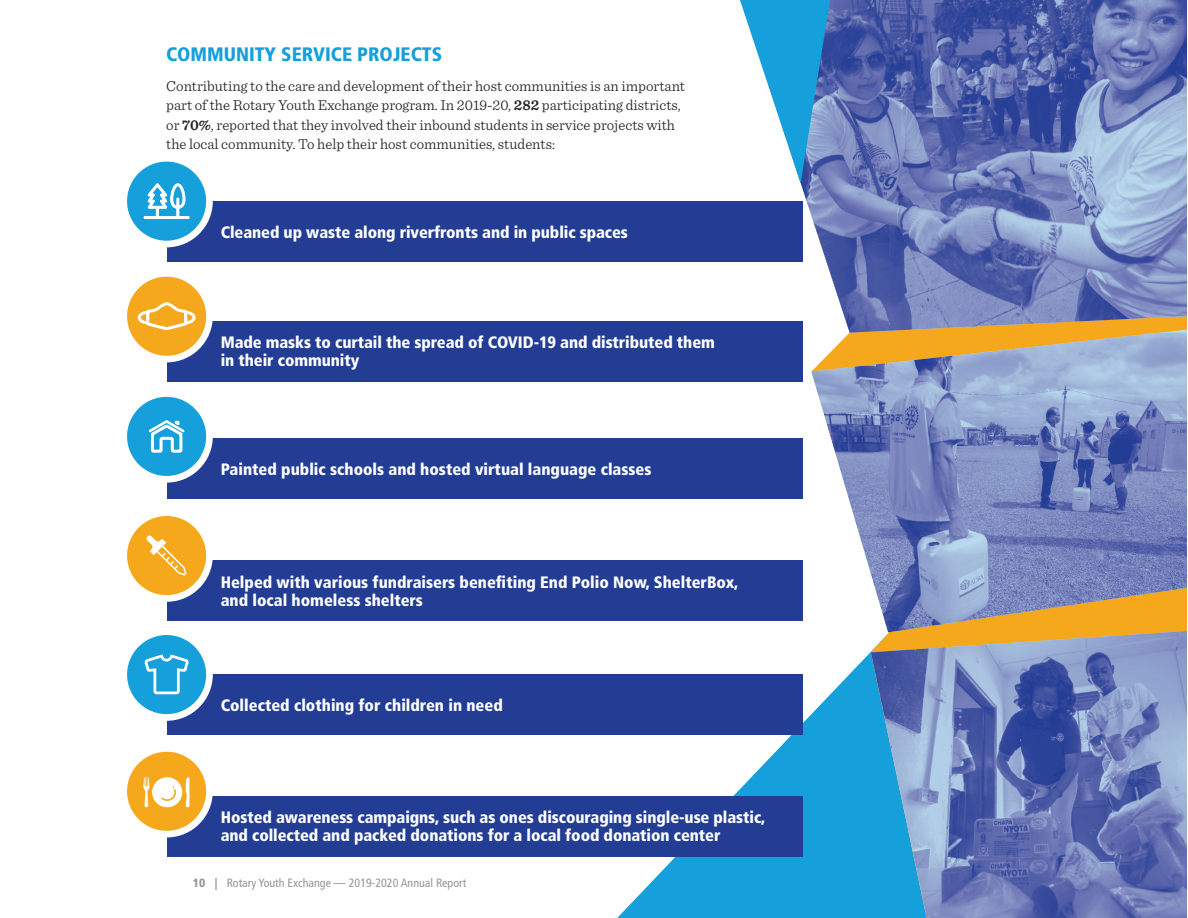
<style>
.page{position:relative;width:1188px;height:918px;background:#fff}
.page>*{position:absolute;margin:0;border:0;box-sizing:border-box;transform-origin:0 0}
.t1{font:900 condensed 19.5px "Frutiger LT Std";color:#16a0db}
.t2{font:900 condensed 16.5px/18px "Frutiger LT Std";letter-spacing:-.005em;color:#fff}
.t3{font:300 15px/19.5px "Sentinel";color:#231f20}
.t4{font:condensed 12px "Frutiger LT Std";color:#939598}
.s1{font-weight:600}
.s2{font-weight:900}
</style>
<div class="page">
<div style="left:167px;top:201px;width:635px;height:61px;background:#233d95"></div>
<div style="left:167px;top:321px;width:635px;height:61px;background:#233d95"></div>
<div style="left:167px;top:438px;width:635px;height:61px;background:#233d95"></div>
<div style="left:124px;top:158px;width:85px;height:86px;background:#16a0db;border-radius:50%"></div>
<div style="left:120px;top:155px;width:93px;height:92px;border:7px solid #fff;border-radius:50%"></div>
<div style="left:124px;top:394px;width:85px;height:85px;background:#16a0db;border-radius:50%"></div>
<div style="left:120px;top:390px;width:93px;height:93px;border:7px solid #fff;border-radius:50%"></div>
<div style="left:124px;top:273px;width:85px;height:86px;background:#f5a81c;border-radius:50%"></div>
<div style="left:120px;top:270px;width:93px;height:92px;border:7px solid #fff;border-radius:50%"></div>
<svg style="left:143px;top:183px;width:47px;height:36px"></svg>
<svg style="left:149px;top:420px;width:36px;height:33px"></svg>
<svg style="left:137px;top:302px;width:59px;height:27px"></svg>
<svg style="left:617px;top:674px;width:128px;height:244px"></svg>
<svg style="left:745px;top:333px;width:126px;height:585px"></svg>
<img style="left:800px;top:0;width:387px;height:333px">
<img style="left:811px;top:333px;width:376px;height:299px">
<img style="left:871px;top:631px;width:316px;height:287px">
<svg style="left:740px;top:0;width:90px;height:183px"></svg>
<div style="left:167px;top:675px;width:635px;height:60px;background:#233d95"></div>
<svg style="left:124px;top:632px;width:85px;height:85px;background:#33acdf"></svg>
<div style="left:120px;top:628px;width:93px;height:93px;border:7px solid #fff;border-radius:50%"></div>
<svg style="left:143px;top:653px;width:46px;height:42px;background:#46b3e2"></svg>
<div style="left:167px;top:796px;width:635px;height:61px;background:#233d95"></div>
<div style="left:124px;top:748px;width:85px;height:86px;background:#f5a81c;border-radius:50%"></div>
<div style="left:120px;top:745px;width:93px;height:92px;border:7px solid #fff;border-radius:50%"></div>
<svg style="left:143px;top:777px;width:46px;height:30px"></svg>
<div style="left:167px;top:560px;width:635px;height:61px;background:#233d95"></div>
<div style="left:124px;top:513px;width:85px;height:85px;background:#f5a81c;border-radius:50%"></div>
<div style="left:120px;top:509px;width:93px;height:93px;border:7px solid #fff;border-radius:50%"></div>
<svg style="left:146px;top:535px;width:41px;height:41px"></svg>
<p class="t1" style="left:166px;top:43px;width:278px">COMMUNITY SERVICE PROJECTS</p>
<p class="t3" style="left:166px;top:75px;width:520px">Contributing to the care and development of their host communities is an important part of the Rotary Youth Exchange program. In 2019-20, <span class="s1">282</span> participating districts, or <span class="s1">70%</span>, reported that they involved their inbound students in service projects with the local community. To help their host communities, students:</p>
<p class="t2" style="left:221px;top:223px;width:409px">Cleaned up waste along riverfronts and in public spaces</p>
<p class="t2" style="left:221px;top:334px;width:496px">Made masks to curtail the spread of COVID-19 and distributed them in their community</p>
<p class="t2" style="left:221px;top:460px;width:432px">Painted public schools and hosted virtual language classes</p>
<p class="t2" style="left:221px;top:573px;width:519px">Helped with various fundraisers benefiting End Polio Now, ShelterBox, and local homeless shelters</p>
<p class="t2" style="left:221px;top:696px;width:284px">Collected clothing for children in need</p>
<p class="t2" style="left:221px;top:809px;width:546px">Hosted awareness campaigns, such as ones discouraging single-use plastic, and collected and packed donations for a local food donation center</p>
<p class="t4" style="left:193px;top:875px;width:275px"><span class="s2">10 |</span> Rotary Youth Exchange — 2019-2020 Annual Report</p>
</div>
